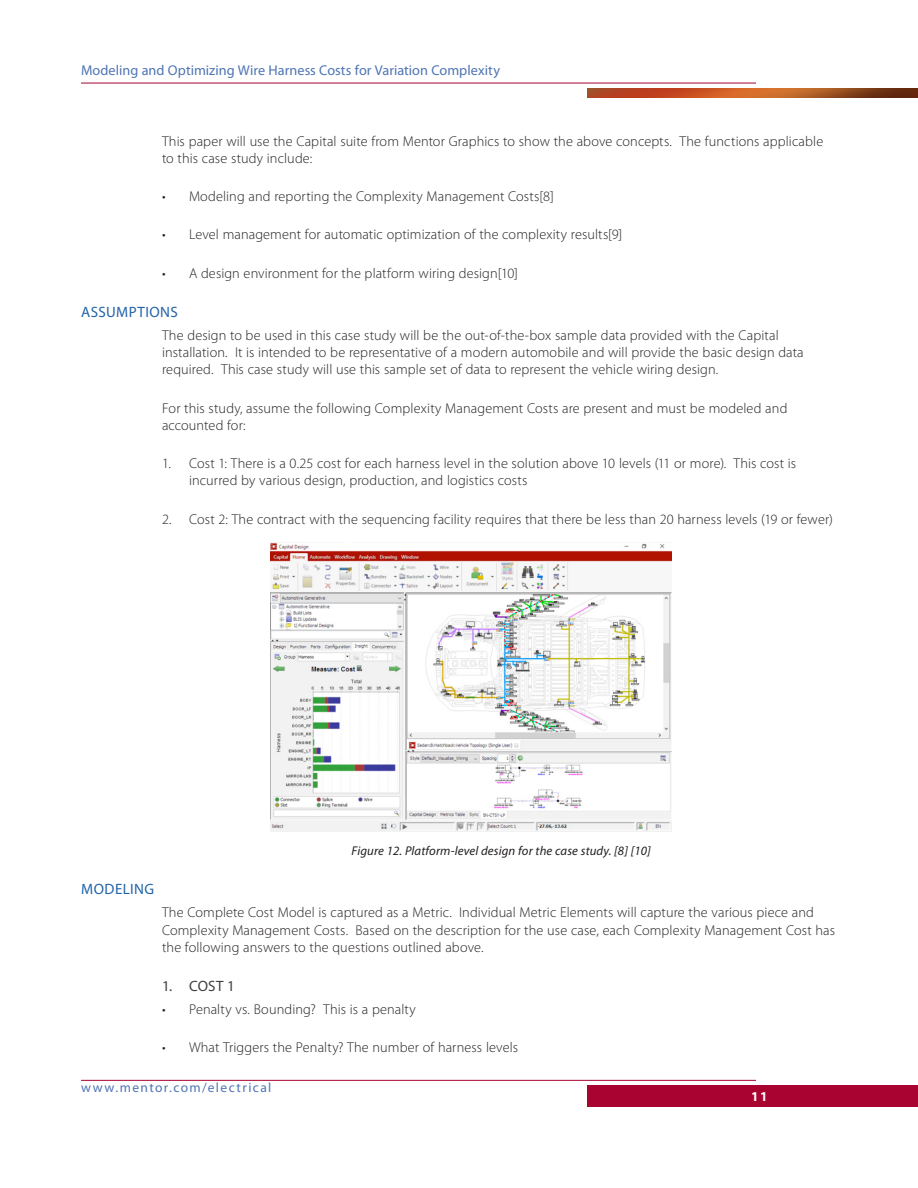
<style>
.page{position:relative;width:918px;height:1188px;background:#fff}
.page>*{position:absolute;margin:0;border:0;box-sizing:border-box;transform-origin:0 0}
.HED_02_no_rule{font:15px "Myriad Pro";letter-spacing:.035em;color:#2263a8}
.t1{font:15px "Myriad Pro";color:#3e3e3f}
.BODY-01{font:300 14.25px/17.2px "Myriad Pro";letter-spacing:.01em;color:#231f20}
.t2{font:14.25px "Myriad Pro";letter-spacing:.005em;color:#4f75b4}
.t3{font:13.5px "Myriad Pro";letter-spacing:.105em;color:#4f75b4}
.t4{font:700 13.5px "Myriad Pro";color:#fff}
.BODY-01-2{font:italic 12.75px "Myriad Pro";letter-spacing:.01em;color:#231f20}
</style>
<div class="page">
<div style="left:588px;top:1085px;width:330px;height:22px;background:#a90332"></div>
<hr style="left:81px;top:1080px;width:675px;height:1px;background:#a90332">
<hr style="left:81px;top:83px;width:675px;height:1px;background:#a90332">
<img style="left:587px;top:88px;width:331px;height:10px">
<img style="left:270px;top:542px;width:402px;height:290px">
<p class="t2" style="left:81px;top:61px;width:421px">Modeling and Optimizing Wire Harness Costs for Variation Complexity</p>
<p class="BODY-01" style="left:162px;top:132px;width:663px">This paper will use the Capital suite from Mentor Graphics to show the above concepts. The functions applicable to this case study include:</p>
<p class="BODY-01" style="left:162px;top:188px;width:393px">• Modeling and reporting the Complexity Management Costs[8]</p>
<p class="BODY-01" style="left:162px;top:226px;width:462px">• Level management for automatic optimization of the complexity results[9]</p>
<p class="BODY-01" style="left:162px;top:264px;width:358px">• A design environment for the platform wiring design[10]</p>
<p class="HED_02_no_rule" style="left:81px;top:302px;width:98px">ASSUMPTIONS</p>
<p class="BODY-01" style="left:162px;top:326px;width:643px">The design to be used in this case study will be the out-of-the-box sample data provided with the Capital installation. It is intended to be representative of a modern automobile and will provide the basic design data required. This case study will use this sample set of data to represent the vehicle wiring design.</p>
<p class="BODY-01" style="left:162px;top:399px;width:627px">For this study, assume the following Complexity Management Costs are present and must be modeled and accounted for:</p>
<p class="BODY-01" style="left:189px;top:455px;width:609px;text-indent:-27px">1. Cost 1: There is a 0.25 cost for each harness level in the solution above 10 levels (11 or more). This cost is incurred by various design, production, and logistics costs</p>
<p class="BODY-01" style="left:162px;top:510px;width:672px">2. Cost 2: The contract with the sequencing facility requires that there be less than 20 harness levels (19 or fewer)</p>
<p class="BODY-01-2" style="left:352px;top:843px;width:301px">Figure 12. Platform-level design for the case study. [8] [10]</p>
<p class="HED_02_no_rule" style="left:81px;top:880px;width:75px">MODELING</p>
<p class="BODY-01" style="left:162px;top:904px;width:675px">The Complete Cost Model is captured as a Metric. Individual Metric Elements will capture the various piece and<br>Complexity Management Costs. Based on the description for the use case, each Complexity Management Cost has the following answers to the questions outlined above.</p>
<p class="t1" style="left:162px;top:977px;width:74px">1. COST 1</p>
<p class="BODY-01" style="left:162px;top:1001px;width:255px">• Penalty vs. Bounding? This is a penalty</p>
<p class="BODY-01" style="left:162px;top:1039px;width:358px">• What Triggers the Penalty? The number of harness levels</p>
<p class="t3" style="left:81px;top:1079px;width:192px">www.mentor.com/electrical</p>
<p class="t4" style="left:751px;top:1088px;width:18px">11</p>
</div>
